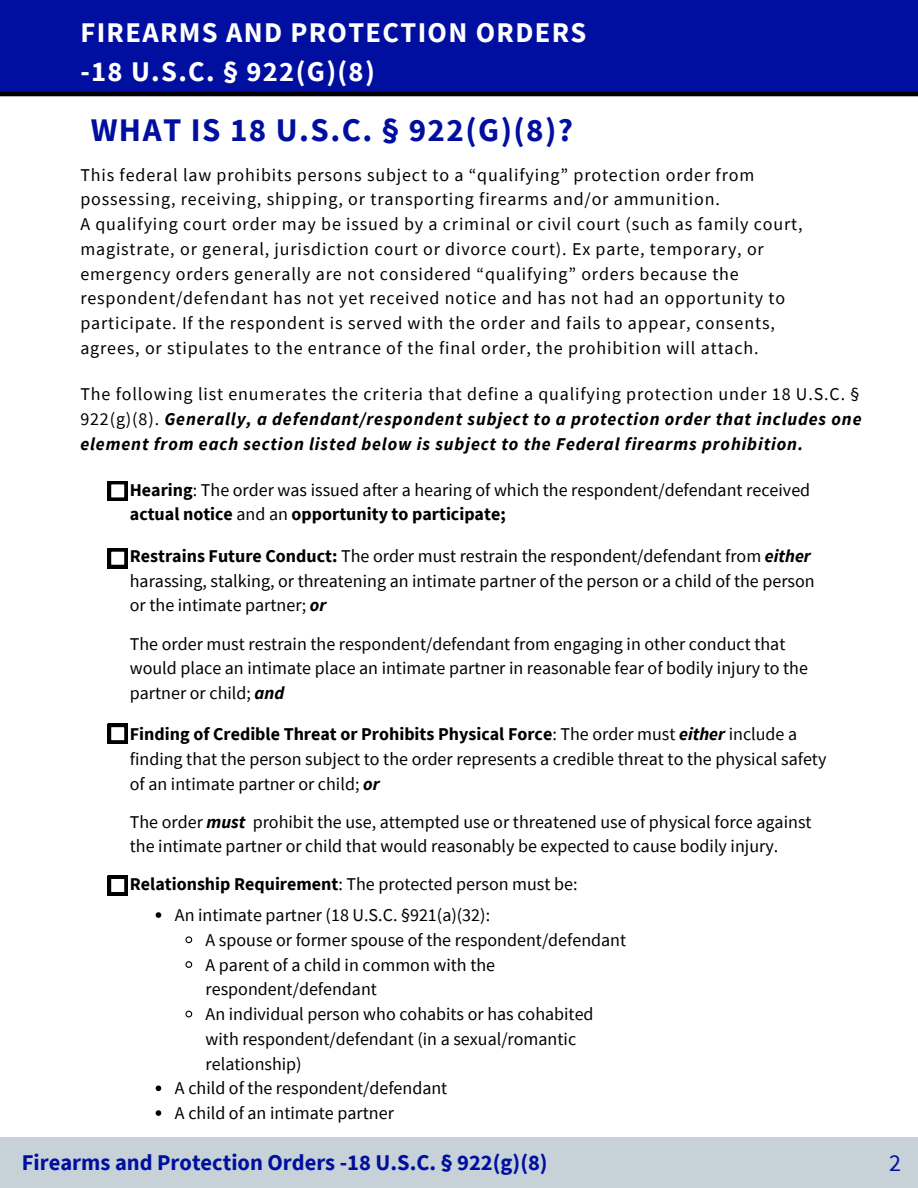
<style>
.page{position:relative;width:918px;height:1188px;background:#fff}
.page>*{position:absolute;margin:0;border:0;box-sizing:border-box;transform-origin:0 0}
.t1{font:700 33px "Source Sans Pro";letter-spacing:.045em;color:#000f9f}
.t2{font:700 28.5px/39.3px "Source Sans Pro";letter-spacing:.045em;color:#fff}
.t3{font:24px "Source Sans Pro";color:#000f9f}
.t4{font:700 22.5px "Source Sans Pro";color:#000f9f}
.t5{font:18px/24.8px "Source Sans Pro";color:#000}
.t6{font:18px/24.8px "Source Sans Pro";letter-spacing:.045em;color:#000}
.t7{font:italic 700 18px/24.8px "Source Sans Pro";letter-spacing:.045em;color:#000}
.s1{font-weight:400;font-style:normal}
.s2{font-weight:700}
.s3{font-weight:700;font-style:italic}
</style>
<div class="page">
<div style="left:0;top:0;width:918px;height:94px;background:#000f9f"></div>
<div style="left:0;top:1138px;width:918px;height:50px;background:#c6d2d8"></div>
<svg style="left:108px;top:481px;width:20px;height:20px"></svg>
<svg style="left:108px;top:548px;width:20px;height:20px"></svg>
<svg style="left:108px;top:724px;width:20px;height:20px"></svg>
<svg style="left:108px;top:876px;width:20px;height:19px"></svg>
<svg style="left:156px;top:912px;width:5px;height:6px"></svg>
<svg style="left:185px;top:936px;width:8px;height:8px"></svg>
<svg style="left:185px;top:961px;width:8px;height:7px"></svg>
<svg style="left:185px;top:1010px;width:8px;height:8px"></svg>
<svg style="left:156px;top:1085px;width:5px;height:6px"></svg>
<svg style="left:156px;top:1110px;width:5px;height:6px"></svg>
<hr style="left:0;top:92px;width:918px;height:4px;background:#000">
<h2 class="t2" style="left:80px;top:12px;width:508px">FIREARMS AND PROTECTION ORDERS -18 U.S.C. § 922(G)(8)</h2>
<p class="t1" style="left:91px;top:109px;width:484px">WHAT IS 18 U.S.C. § 922(G)(8)?</p>
<h1 class="t6" style="left:80px;top:162px;width:675px">This federal law prohibits persons subject to a “qualifying” protection order from possessing, receiving, shipping, or transporting firearms and/or ammunition.</h1>
<p class="t6" style="left:80px;top:211px;width:724px">A qualifying court order may be issued by a criminal or civil court (such as family court, magistrate, or general, jurisdiction court or divorce court). Ex parte, temporary, or emergency orders generally are not considered “qualifying” orders because the respondent/defendant has not yet received notice and has not had an opportunity to participate. If the respondent is served with the order and fails to appear, consents, agrees, or stipulates to the entrance of the final order, the prohibition will attach.</p>
<p class="t7" style="left:80px;top:381px;width:783px"><span class="s1">The following list enumerates the criteria that define a qualifying protection under 18 U.S.C. §<br>922(g)(8).</span> Generally, a defendant/respondent subject to a protection order that includes one element from each section listed below is subject to the Federal firearms prohibition.</p>
<p class="t5" style="left:130px;top:477px;width:682px"><span class="s2">Hearing</span>: The order was issued after a hearing of which the respondent/defendant received <span class="s2">actual notice</span> and an <span class="s2">opportunity to participate;</span></p>
<p class="t5" style="left:130px;top:543px;width:686px"><span class="s2">Restrains Future Conduct:</span> The order must restrain the respondent/defendant from <span class="s3">either </span>harassing, stalking, or threatening an intimate partner of the person or a child of the person or the intimate partner; <span class="s3">or</span></p>
<p class="t5" style="left:130px;top:631px;width:680px">The order must restrain the respondent/defendant from engaging in other conduct that would place an intimate place an intimate partner in reasonable fear of bodily injury to the partner or child; <span class="s3">and</span></p>
<p class="t5" style="left:130px;top:721px;width:698px"><span class="s2">Finding of Credible Threat or Prohibits Physical Force</span>: The order must <span class="s3">either</span> include a finding that the person subject to the order represents a credible threat to the physical safety of an intimate partner or child; <span class="s3">or</span></p>
<p class="t5" style="left:130px;top:809px;width:683px">The order <span class="s3">must</span> prohibit the use, attempted use or threatened use of physical force against the intimate partner or child that would reasonably be expected to cause bodily injury.</p>
<p class="t5" style="left:130px;top:872px;width:449px"><span class="s2">Relationship Requirement</span>: The protected person must be:</p>
<p class="t5" style="left:175px;top:902px;width:317px">An intimate partner (18 U.S.C. §921(a)(32):</p>
<p class="t5" style="left:206px;top:927px;width:422px">A spouse or former spouse of the respondent/defendant</p>
<p class="t5" style="left:206px;top:952px;width:291px">A parent of a child in common with the respondent/defendant</p>
<p class="t5" style="left:206px;top:1001px;width:390px">An individual person who cohabits or has cohabited with respondent/defendant (in a sexual/romantic relationship)</p>
<p class="t5" style="left:175px;top:1076px;width:274px">A child of the respondent/defendant</p>
<p class="t5" style="left:175px;top:1100px;width:220px">A child of an intimate partner</p>
<p class="t4" style="left:22px;top:1147px;width:527px">Firearms and Protection Orders -18 U.S.C. § 922(g)(8)</p>
<p class="t3" style="left:889px;top:1148px;width:13px">2</p>
</div>
